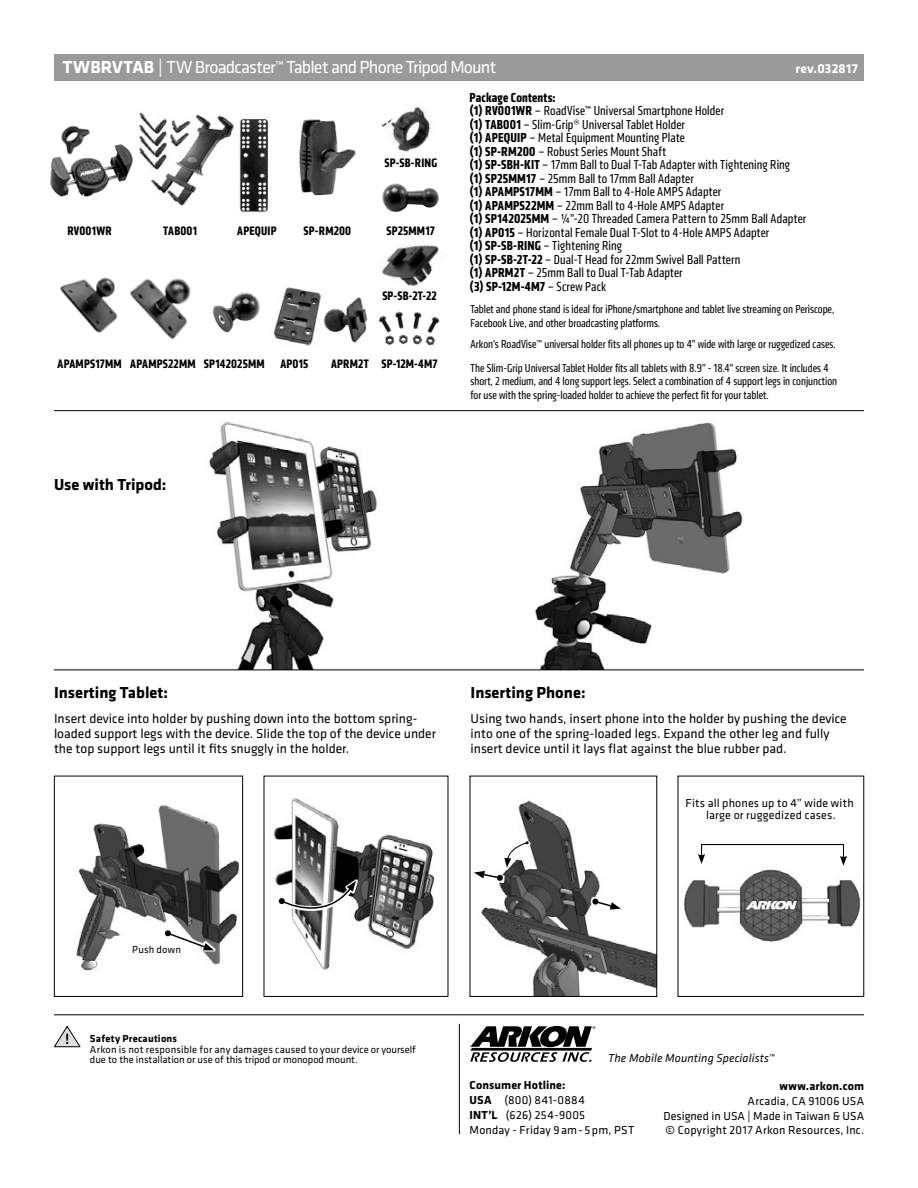
<style>
.page{position:relative;width:918px;height:1188px;background:#fff}
.page>*{position:absolute;margin:0;border:0;box-sizing:border-box;transform-origin:0 0}
.t1{font:18px "Klavika";letter-spacing:-.045em;color:#fff}
.t2{font:700 16.5px "Klavika";color:#000}
.t3{font:500 15px "Klavika";color:#000}
.t4{font:condensed 13.5px "Klavika";letter-spacing:.01em;color:#000}
.t5{font:13.5px/15px "Klavika";color:#000}
.t6{font:700 condensed 13.5px "Klavika";letter-spacing:.015em;color:#000}
.t7{font:700 13.5px "Klavika";letter-spacing:.015em;color:#fff}
.t8{font:700 condensed 12.75px "Klavika";letter-spacing:.02em;color:#000}
.t9{font:condensed 12px/13.5px "Klavika";color:#000}
.t10{font:12px/15px "Klavika";letter-spacing:.015em;color:#000}
.t11{font:italic 12px "Klavika";letter-spacing:.005em;color:#000}
.t12{font:700 12px "Klavika";letter-spacing:.01em;color:#000}
.t13{font:10.5px/10.5px "Klavika";letter-spacing:-.005em;color:#000}
.t14{font:10.5px "Klavika";letter-spacing:.02em;color:#000}
.s1{font-weight:700}
.s2{font-weight:400}
</style>
<div class="page">
<div style="left:54px;top:54px;width:810px;height:27px;background:#9a9a9a"></div>
<hr style="left:459px;top:1024px;width:1px;height:110px;background:#000">
<svg style="left:470px;top:1026px;width:125px;height:36px"></svg>
<hr style="left:54px;top:1014px;width:810px;height:1px;background:#000">
<img style="left:325px;top:297px;width:43px;height:46px">
<img style="left:50px;top:125px;width:83px;height:72px">
<img style="left:76px;top:805px;width:164px;height:166px">
<div style="left:54px;top:776px;width:189px;height:221px;border:1px solid #000"></div>
<img style="left:209px;top:422px;width:168px;height:247px">
<img style="left:535px;top:422px;width:208px;height:247px">
<img style="left:382px;top:183px;width:57px;height:30px">
<img style="left:213px;top:292px;width:47px;height:41px">
<img style="left:60px;top:277px;width:58px;height:56px">
<hr style="left:54px;top:669px;width:810px;height:1px;background:#000">
<hr style="left:54px;top:410px;width:810px;height:1px;background:#000">
<svg style="left:54px;top:1026px;width:27px;height:21px"></svg>
<img style="left:239px;top:118px;width:29px;height:94px">
<img style="left:273px;top:287px;width:52px;height:59px">
<img style="left:378px;top:311px;width:62px;height:35px">
<img style="left:684px;top:869px;width:177px;height:73px">
<img style="left:481px;top:800px;width:174px;height:195px">
<svg style="left:698px;top:844px;width:149px;height:22px"></svg>
<img style="left:273px;top:798px;width:162px;height:172px">
<svg style="left:474px;top:835px;width:58px;height:48px"></svg>
<svg style="left:589px;top:896px;width:35px;height:17px"></svg>
<div style="left:131px;top:943px;width:52px;height:12px;background:#fff"></div>
<svg style="left:132px;top:927px;width:86px;height:29px"></svg>
<img style="left:138px;top:112px;width:96px;height:94px">
<img style="left:130px;top:278px;width:83px;height:62px">
<img style="left:382px;top:106px;width:48px;height:46px">
<img style="left:382px;top:245px;width:57px;height:42px">
<svg style="left:277px;top:879px;width:81px;height:31px"></svg>
<svg style="left:279px;top:881px;width:77px;height:43px"></svg>
<img style="left:299px;top:119px;width:57px;height:77px">
<p class="t1" style="left:63px;top:55px;width:435px"><span class="s1">TWBRVTAB</span> | TW Broadcaster™ Tablet and Phone Tripod Mount</p>
<p class="t7" style="left:796px;top:59px;width:64px">rev.032817</p>
<p class="t8" style="left:384px;top:155px;width:54px">SP-SB-RING</p>
<p class="t8" style="left:67px;top:222px;width:46px">RV001WR</p>
<p class="t8" style="left:387px;top:222px;width:50px">SP25MM17</p>
<p class="t8" style="left:163px;top:222px;width:35px">TAB001</p>
<p class="t8" style="left:237px;top:222px;width:41px">APEQUIP</p>
<p class="t8" style="left:304px;top:222px;width:49px">SP-RM200</p>
<p class="t8" style="left:382px;top:288px;width:56px">SP-SB-2T-22</p>
<p class="t8" style="left:280px;top:355px;width:30px">AP015</p>
<p class="t8" style="left:58px;top:356px;width:66px">APAMPS17MM</p>
<p class="t8" style="left:130px;top:356px;width:67px">APAMPS22MM</p>
<p class="t8" style="left:204px;top:355px;width:62px">SP142025MM</p>
<p class="t8" style="left:382px;top:355px;width:58px">SP-12M-4M7</p>
<p class="t8" style="left:331px;top:356px;width:39px">APRM2T</p>
<p class="t2" style="left:54px;top:472px;width:114px">Use with Tripod:</p>
<p class="t6" style="left:470px;top:88px;width:88px">Package Contents:</p>
<p class="t4" style="left:470px;top:103px;width:256px"><span class="s1">(1) RV001WR</span> – RoadVise™ Universal Smartphone Holder</p>
<p class="t4" style="left:470px;top:116px;width:217px"><span class="s1">(1) TAB001</span> – Slim-Grip® Universal Tablet Holder</p>
<p class="t4" style="left:470px;top:130px;width:217px"><span class="s1">(1) APEQUIP</span> – Metal Equipment Mounting Plate</p>
<p class="t4" style="left:470px;top:143px;width:198px"><span class="s1">(1) SP-RM200</span> – Robust Series Mount Shaft</p>
<p class="t4" style="left:470px;top:157px;width:322px"><span class="s1">(1) SP-SBH-KIT</span> – 17mm Ball to Dual T-Tab Adapter with Tightening Ring</p>
<p class="t4" style="left:470px;top:170px;width:226px"><span class="s1">(1) SP25MM17</span> – 25mm Ball to 17mm Ball Adapter</p>
<p class="t4" style="left:470px;top:184px;width:253px"><span class="s1">(1) APAMPS17MM</span> – 17mm Ball to 4-Hole AMPS Adapter</p>
<p class="t4" style="left:470px;top:197px;width:256px"><span class="s1">(1) APAMPS22MM</span> – 22mm Ball to 4-Hole AMPS Adapter</p>
<p class="t4" style="left:470px;top:211px;width:338px"><span class="s1">(1) SP142025MM</span> – ¼”-20 Threaded Camera Pattern to 25mm Ball Adapter</p>
<p class="t4" style="left:470px;top:224px;width:301px"><span class="s1">(1) AP015</span> – Horizontal Female Dual T-Slot to 4-Hole AMPS Adapter</p>
<p class="t4" style="left:470px;top:238px;width:154px"><span class="s1">(1) SP-SB-RING</span> – Tightening Ring</p>
<p class="t4" style="left:470px;top:251px;width:272px"><span class="s1">(1) SP-SB-2T-22</span> – Dual-T Head for 22mm Swivel Ball Pattern</p>
<p class="t4" style="left:470px;top:265px;width:215px"><span class="s1">(1) APRM2T</span> – 25mm Ball to Dual T-Tab Adapter</p>
<p class="t6" style="left:470px;top:277px;width:138px">(3) SP-12M-4M7 <span class="s2">– Screw Pack</span></p>
<p class="t9" style="left:471px;top:303px;width:365px">Tablet and phone stand is ideal for iPhone/smartphone and tablet live streaming on Periscope,<br>Facebook Live, and other broadcasting platforms.</p>
<p class="t9" style="left:471px;top:337px;width:367px">Arkon’s RoadVise™ universal holder fits all phones up to 4” wide with large or ruggedized cases.</p>
<p class="t9" style="left:471px;top:361px;width:368px">The Slim-Grip Universal Tablet Holder fits all tablets with 8.9” - 18.4” screen size. It includes 4 short, 2 medium, and 4 long support legs. Select a combination of 4 support legs in conjunction for use with the spring-loaded holder to achieve the perfect fit for your tablet.</p>
<p class="t2" style="left:54px;top:680px;width:116px">Inserting Tablet:</p>
<p class="t2" style="left:471px;top:680px;width:116px">Inserting Phone:</p>
<p class="t5" style="left:54px;top:710px;width:383px">Insert device into holder by pushing down into the bottom spring&shy;loaded support legs with the device. Slide the top of the device under the top support legs until it fits snuggly in the holder.</p>
<p class="t5" style="left:471px;top:710px;width:378px">Using two hands, insert phone into the holder by pushing the device into one of the spring-loaded legs. Expand the other leg and fully insert device until it lays flat against the blue rubber pad.</p>
<p class="t14" style="left:132px;top:942px;width:50px">Push down</p>
<p class="t3" style="left:65px;top:1029px;width:6px">!</p>
<p class="t13" style="left:90px;top:1033px;width:328px"><span class="s1">Safety Precautions<br></span>Arkon is not responsible for any damages caused to your device or yourself due to the installation or use of this tripod or monopod mount.</p>
<p class="t10" style="left:686px;top:797px;width:170px;line-height:12px;text-align:center">Fits all phones up to 4” wide with large or ruggedized cases.</p>
<p class="t11" style="left:608px;top:1051px;width:168px">The Mobile Mounting Specialists™</p>
<p class="t10" style="left:470px;top:1077px;width:166px"><span class="s1">Consumer Hotline:<br>USA</span> (800) 841-0884<br><span class="s1">INT’L</span> (626) 254-9005<br>Monday - Friday 9am-5pm, PST</p>
<p class="t12" style="left:780px;top:1077px;width:86px">www.arkon.com</p>
<p class="t10" style="left:664px;top:1093px;width:202px;text-align:justify;text-indent:84px">Arcadia, CA 91006 USA Designed in USA | Made in Taiwan &amp; USA © Copyright 2017 Arkon Resources, Inc.</p>
</div>
